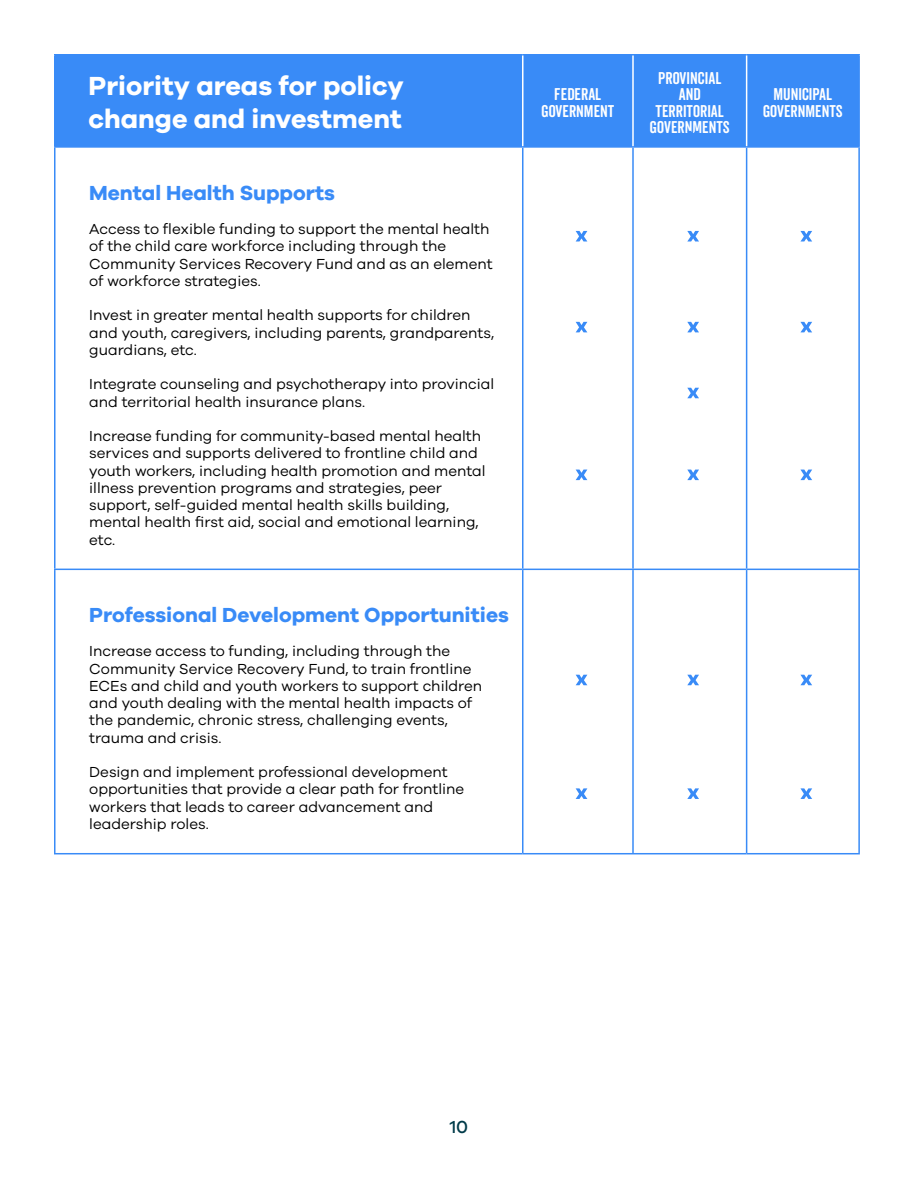
<style>
.page{position:relative;width:918px;height:1188px;background:#fff}
.page>*{position:absolute;margin:0;border:0;box-sizing:border-box;transform-origin:0 0}
.t1{font:700 27px/32.4px "Galano Grotesque";color:#fff}
.t2{font:700 21px "Galano Grotesque";color:#398bf7}
.t3{font:500 18px "Galano Grotesque";color:#003b49}
.t4{font:16.5px/16.5px "Veneer Clean Soft";color:#fff;text-align:center}
.t5{font:15px/17.2px "Galano Grotesque";color:#000}
</style>
<div class="page">
<div style="left:56px;top:56px;width:802px;height:90px;background:#398bf7"></div>
<hr style="left:54px;top:54px;width:469px;height:2px;background:#398bf7">
<hr style="left:54px;top:56px;width:2px;height:90px;background:#398bf7">
<hr style="left:523px;top:54px;width:110px;height:2px;background:#398bf7">
<hr style="left:633px;top:54px;width:114px;height:2px;background:#398bf7">
<hr style="left:747px;top:54px;width:113px;height:2px;background:#398bf7">
<hr style="left:858px;top:56px;width:2px;height:90px;background:#398bf7">
<hr style="left:54px;top:146px;width:469px;height:2px;background:#398bf7">
<hr style="left:523px;top:146px;width:110px;height:2px;background:#398bf7">
<hr style="left:633px;top:146px;width:114px;height:2px;background:#398bf7">
<hr style="left:747px;top:146px;width:113px;height:2px;background:#398bf7">
<hr style="left:54px;top:853px;width:469px;height:1px;background:#398bf7">
<hr style="left:523px;top:853px;width:110px;height:1px;background:#398bf7">
<hr style="left:633px;top:853px;width:114px;height:1px;background:#398bf7">
<hr style="left:747px;top:853px;width:113px;height:1px;background:#398bf7">
<hr style="left:522px;top:56px;width:2px;height:90px;background:#fff">
<hr style="left:632px;top:56px;width:2px;height:90px;background:#fff">
<hr style="left:746px;top:56px;width:1px;height:90px;background:#fff">
<hr style="left:54px;top:148px;width:2px;height:421px;background:#398bf7">
<hr style="left:522px;top:148px;width:2px;height:421px;background:#398bf7">
<hr style="left:632px;top:148px;width:2px;height:421px;background:#398bf7">
<hr style="left:746px;top:148px;width:1px;height:421px;background:#398bf7">
<hr style="left:858px;top:148px;width:2px;height:421px;background:#398bf7">
<hr style="left:54px;top:569px;width:469px;height:1px;background:#398bf7">
<hr style="left:54px;top:570px;width:2px;height:283px;background:#398bf7">
<hr style="left:523px;top:569px;width:110px;height:1px;background:#398bf7">
<hr style="left:522px;top:570px;width:2px;height:283px;background:#398bf7">
<hr style="left:633px;top:569px;width:114px;height:1px;background:#398bf7">
<hr style="left:632px;top:570px;width:2px;height:283px;background:#398bf7">
<hr style="left:747px;top:569px;width:113px;height:1px;background:#398bf7">
<hr style="left:746px;top:570px;width:1px;height:283px;background:#398bf7">
<hr style="left:858px;top:570px;width:2px;height:283px;background:#398bf7">
<svg style="left:576px;top:131px;width:11px;height:10px"></svg>
<svg style="left:576px;top:231px;width:11px;height:10px"></svg>
<svg style="left:687px;top:131px;width:12px;height:10px"></svg>
<svg style="left:687px;top:231px;width:12px;height:10px"></svg>
<svg style="left:687px;top:388px;width:12px;height:10px"></svg>
<svg style="left:800px;top:131px;width:12px;height:10px"></svg>
<svg style="left:800px;top:231px;width:12px;height:10px"></svg>
<svg style="left:576px;top:322px;width:11px;height:10px"></svg>
<svg style="left:687px;top:322px;width:12px;height:10px"></svg>
<svg style="left:800px;top:322px;width:12px;height:10px"></svg>
<svg style="left:576px;top:470px;width:11px;height:10px"></svg>
<svg style="left:687px;top:470px;width:12px;height:10px"></svg>
<svg style="left:800px;top:470px;width:12px;height:10px"></svg>
<svg style="left:576px;top:675px;width:11px;height:10px"></svg>
<svg style="left:687px;top:675px;width:12px;height:10px"></svg>
<svg style="left:800px;top:675px;width:12px;height:10px"></svg>
<svg style="left:576px;top:788px;width:11px;height:11px"></svg>
<svg style="left:687px;top:788px;width:12px;height:11px"></svg>
<svg style="left:800px;top:788px;width:12px;height:11px"></svg>
<h1 class="t1" style="left:88px;top:69px;width:317px">Priority areas for policy change and investment</h1>
<h2 class="t2" style="left:89px;top:179px;width:247px">Mental Health Supports</h2>
<p class="t5" style="left:89px;top:220px;width:405px">Access to flexible funding to support the mental health of the child care workforce including through the Community Services Recovery Fund and as an element of workforce strategies.</p>
<p class="t5" style="left:89px;top:306px;width:406px">Invest in greater mental health supports for children and youth, caregivers, including parents, grandparents, guardians, etc.</p>
<p class="t5" style="left:89px;top:375px;width:407px">Integrate counseling and psychotherapy into provincial and territorial health insurance plans.</p>
<p class="t5" style="left:89px;top:427px;width:398px">Increase funding for community-based mental health services and supports delivered to frontline child and youth workers, including health promotion and mental illness prevention programs and strategies, peer support, self-guided mental health skills building, mental health first aid, social and emotional learning, etc.</p>
<h2 class="t2" style="left:89px;top:602px;width:421px">Professional Development Opportunities</h2>
<p class="t5" style="left:89px;top:642px;width:395px">Increase access to funding, including through the Community Service Recovery Fund, to train frontline ECEs and child and youth workers to support children and youth dealing with the mental health impacts of the pandemic, chronic stress, challenging events, trauma and crisis.</p>
<p class="t5" style="left:89px;top:763px;width:377px">Design and implement professional development opportunities that provide a clear path for frontline workers that leads to career advancement and leadership roles.</p>
<p class="t4" style="left:541px;top:86px;width:74px">FEDERAL<br>GOVERNMENT</p>
<p class="t4" style="left:650px;top:70px;width:81px">PROVINCIAL<br>AND<br>TERRITORIAL<br>GOVERNMENTS</p>
<p class="t4" style="left:763px;top:86px;width:81px">MUNICIPAL<br>GOVERNMENTS</p>
<p class="t3" style="left:450px;top:1116px;width:20px">10</p>
</div>
